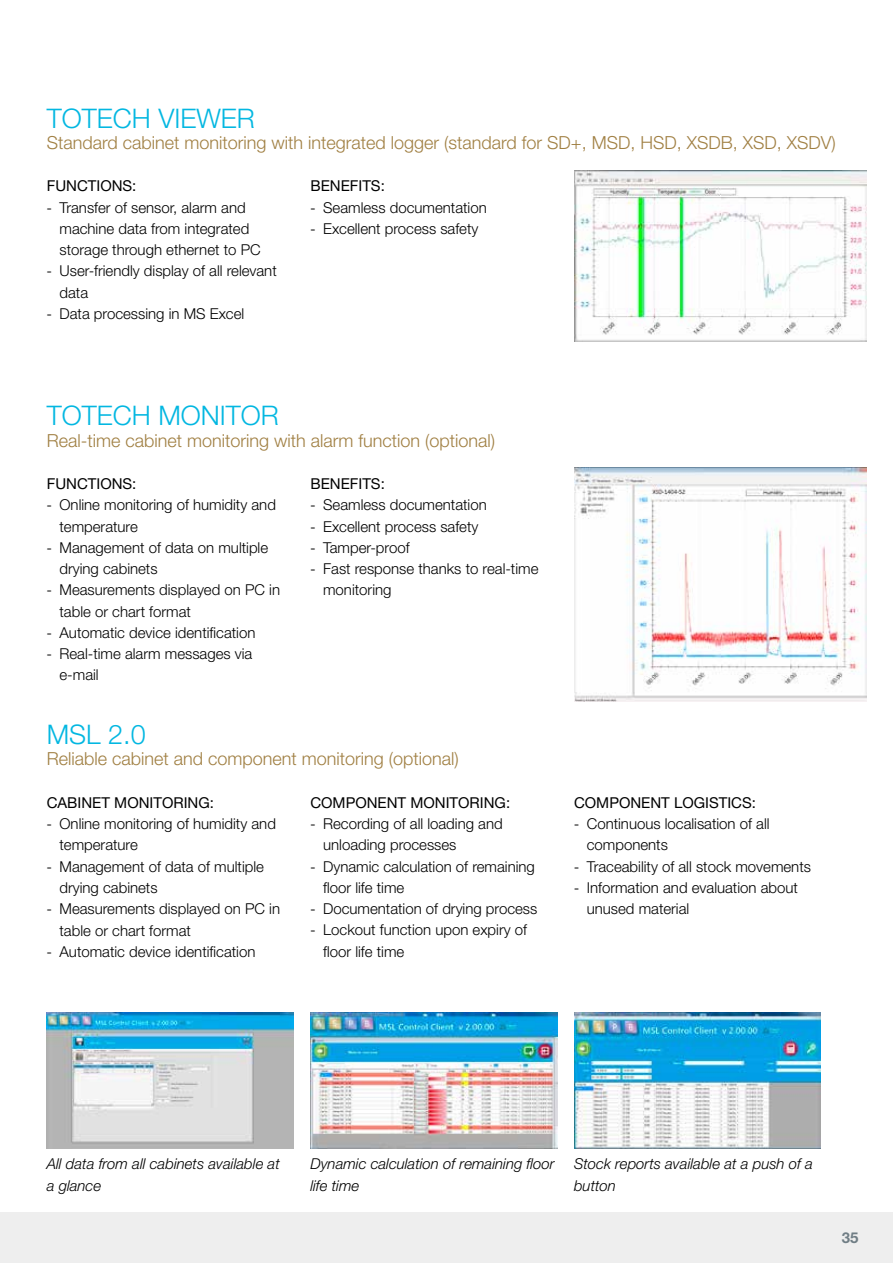
<style>
.page{position:relative;width:893px;height:1263px;background:#fff}
.page>*{position:absolute;margin:0;border:0;box-sizing:border-box;transform-origin:0 0}
.t1{font:300 27px "Helvetica Neue LT Std";color:#03b7e1}
.t2{font:300 18px "Helvetica Neue LT Std";color:#a07f42}
.t3{font:300 15px/21.3px "Helvetica Neue LT Std";color:#000}
.t4{font:italic 300 15px/21.3px "Helvetica Neue LT Std";color:#000}
.t5{font:15px "Helvetica Neue LT Std";color:#000}
.t6{font:700 15px "Helvetica Neue LT Std";color:#707e85}
.s1{font-family:"Helvetica"}
</style>
<div class="page">
<img style="left:47px;top:1012px;width:246px;height:136px">
<img style="left:310px;top:1012px;width:247px;height:136px">
<img style="left:574px;top:1012px;width:247px;height:136px">
<img style="left:574px;top:468px;width:292px;height:234px">
<img style="left:574px;top:170px;width:292px;height:171px">
<div style="left:0;top:1212px;width:893px;height:51px;background:#eee"></div>
<h1 class="t1" style="left:47px;top:101px;width:210px">TOTECH VIEWER</h1>
<p class="t2" style="left:47px;top:131px;width:791px">Standard cabinet monitoring with integrated logger (standard for SD+, MSD, HSD, XSDB, XSD, XSDV)</p>
<p class="t5" style="left:47px;top:177px;width:91px">FUNCTIONS:</p>
<p class="t3" style="left:60px;top:196px;width:203px;text-indent:-13px"><span class="s1">-</span> Transfer of sensor, alarm and machine data from integrated storage through ethernet to PC</p>
<p class="t3" style="left:60px;top:260px;width:219px;text-indent:-13px"><span class="s1">-</span> User-friendly display of all relevant data</p>
<p class="t3" style="left:47px;top:303px;width:199px"><span class="s1">-</span> Data processing in MS Excel</p>
<p class="t5" style="left:310px;top:177px;width:76px">BENEFITS:</p>
<p class="t3" style="left:310px;top:196px;width:178px"><span class="s1">-</span> Seamless documentation</p>
<p class="t3" style="left:310px;top:218px;width:170px"><span class="s1">-</span> Excellent process safety</p>
<h1 class="t1" style="left:47px;top:399px;width:234px">TOTECH MONITOR</h1>
<p class="t2" style="left:47px;top:429px;width:450px">Real-time cabinet monitoring with alarm function (optional)</p>
<p class="t5" style="left:47px;top:475px;width:91px">FUNCTIONS:</p>
<p class="t3" style="left:60px;top:494px;width:218px;text-indent:-13px"><span class="s1">-</span> Online monitoring of humidity and temperature</p>
<p class="t3" style="left:60px;top:536px;width:210px;text-indent:-13px"><span class="s1">-</span> Management of data on multiple drying cabinets</p>
<p class="t3" style="left:60px;top:579px;width:222px;text-indent:-13px"><span class="s1">-</span> Measurements displayed on PC in table or chart format</p>
<p class="t3" style="left:47px;top:621px;width:210px"><span class="s1">-</span> Automatic device identification</p>
<p class="t3" style="left:60px;top:643px;width:194px;text-indent:-13px"><span class="s1">-</span> Real-time alarm messages via e-mail</p>
<p class="t5" style="left:310px;top:475px;width:76px">BENEFITS:</p>
<p class="t3" style="left:310px;top:494px;width:178px"><span class="s1">-</span> Seamless documentation</p>
<p class="t3" style="left:310px;top:515px;width:170px"><span class="s1">-</span> Excellent process safety</p>
<p class="t3" style="left:310px;top:536px;width:101px"><span class="s1">-</span> Tamper-proof</p>
<p class="t3" style="left:323px;top:558px;width:217px;text-indent:-13px"><span class="s1">-</span> Fast response thanks to real-time monitoring</p>
<h1 class="t1" style="left:47px;top:718px;width:101px">MSL 2.0</h1>
<p class="t2" style="left:47px;top:748px;width:414px">Reliable cabinet and component monitoring (optional)</p>
<p class="t5" style="left:47px;top:794px;width:169px">CABINET MONITORING:</p>
<p class="t3" style="left:60px;top:813px;width:218px;text-indent:-13px"><span class="s1">-</span> Online monitoring of humidity and temperature</p>
<p class="t3" style="left:60px;top:855px;width:206px;text-indent:-13px"><span class="s1">-</span> Management of data of multiple drying cabinets</p>
<p class="t3" style="left:60px;top:898px;width:222px;text-indent:-13px"><span class="s1">-</span> Measurements displayed on PC in table or chart format</p>
<p class="t3" style="left:47px;top:940px;width:210px"><span class="s1">-</span> Automatic device identification</p>
<p class="t5" style="left:310px;top:794px;width:201px">COMPONENT MONITORING:</p>
<p class="t3" style="left:323px;top:813px;width:181px;text-indent:-13px"><span class="s1">-</span> Recording of all loading and unloading processes</p>
<p class="t3" style="left:323px;top:855px;width:213px;text-indent:-13px"><span class="s1">-</span> Dynamic calculation of remaining floor life time</p>
<p class="t3" style="left:310px;top:898px;width:228px"><span class="s1">-</span> Documentation of drying process</p>
<p class="t3" style="left:323px;top:919px;width:205px;text-indent:-13px"><span class="s1">-</span> Lockout function upon expiry of floor life time</p>
<p class="t5" style="left:574px;top:794px;width:183px">COMPONENT LOGISTICS:</p>
<p class="t3" style="left:587px;top:813px;width:184px;text-indent:-13px"><span class="s1">-</span> Continuous localisation of all components</p>
<p class="t3" style="left:574px;top:855px;width:238px"><span class="s1">-</span> Traceability of all stock movements</p>
<p class="t3" style="left:587px;top:877px;width:213px;text-indent:-13px"><span class="s1">-</span> Information and evaluation about unused material</p>
<p class="t4" style="left:47px;top:1153px;width:235px">All data from all cabinets available at a glance</p>
<p class="t4" style="left:310px;top:1153px;width:246px">Dynamic calculation of remaining floor life time</p>
<p class="t4" style="left:574px;top:1153px;width:240px">Stock reports available at a push of a button</p>
<p class="t6" style="left:842px;top:1228px;width:18px">35</p>
</div>
